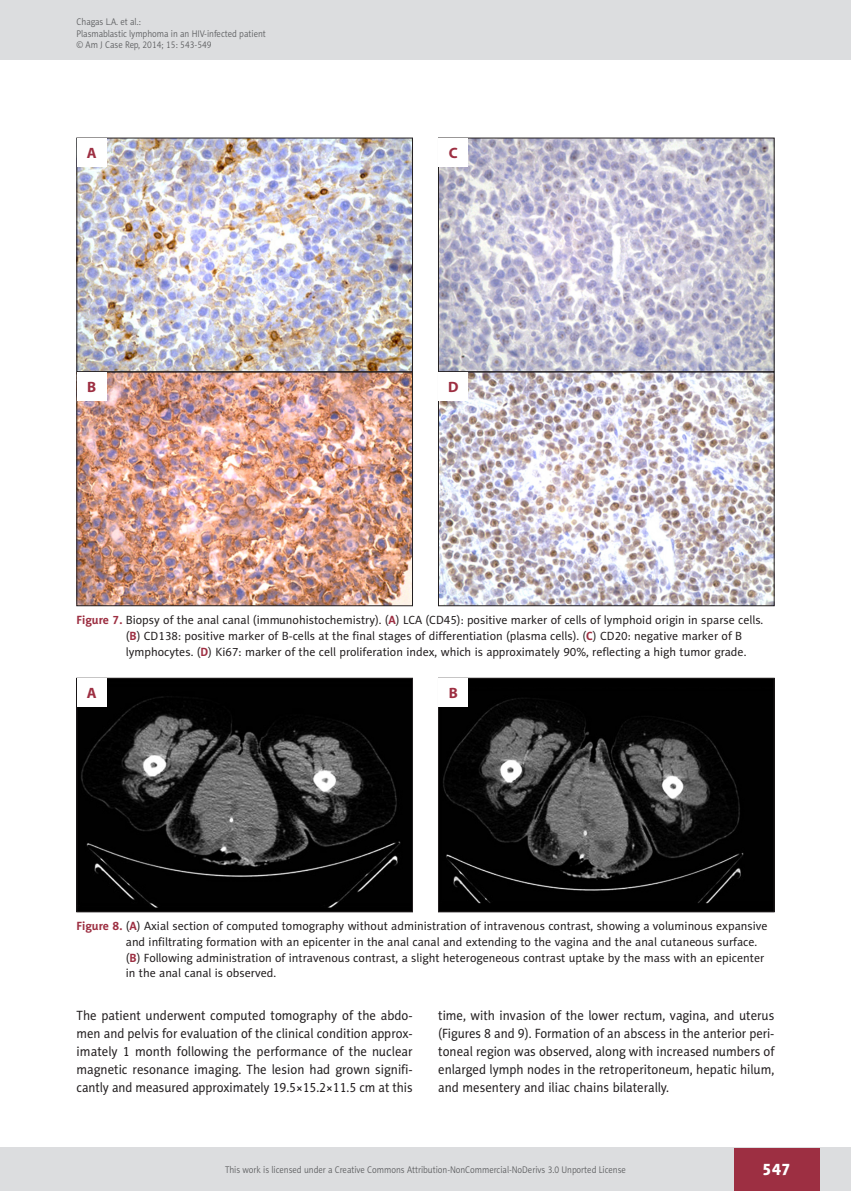
<style>
.page{position:relative;width:851px;height:1191px;background:#fff}
.page>*{position:absolute;margin:0;border:0;box-sizing:border-box;transform-origin:0 0}
.t1{font:16.5px "Naomi Sans EFN Heavy";color:#fff}
.t2{font:700 15px "Myriad Pro";color:#9d2f42}
.AJCR_Body{font:13.5px/18px "Naomi Sans EFN";color:#231f20;text-align:justify;scale:.95 1}
.AJCR_Rycina_tytul{font:12px/15.8px "Naomi Sans EFN";color:#231f20}
.t3{font:9.75px/11.2px "Naomi Sans EFN Light";color:#57585a;scale:.9 1}
.s1{font-weight:700;color:#9d2f42}
</style>
<div class="page">
<img style="left:79px;top:140px;width:331px;height:464px">
<div style="left:77px;top:138px;width:335px;height:234px;border:1px solid #231f20"></div>
<div style="left:77px;top:138px;width:29px;height:28px;background:#fff"></div>
<img style="left:79px;top:680px;width:331px;height:230px">
<div style="left:77px;top:678px;width:335px;height:234px;border:1px solid #231f20"></div>
<div style="left:77px;top:678px;width:29px;height:28px;background:#fff"></div>
<img style="left:440px;top:680px;width:332px;height:230px">
<div style="left:438px;top:678px;width:336px;height:234px;border:1px solid #231f20"></div>
<div style="left:438px;top:678px;width:30px;height:28px;background:#fff"></div>
<img style="left:440px;top:140px;width:332px;height:464px">
<div style="left:438px;top:138px;width:336px;height:234px;border:1px solid #231f20"></div>
<div style="left:438px;top:138px;width:30px;height:28px;background:#fff"></div>
<div style="left:438px;top:372px;width:336px;height:234px;border:1px solid #231f20"></div>
<div style="left:438px;top:372px;width:30px;height:28px;background:#fff"></div>
<div style="left:77px;top:372px;width:335px;height:234px;border:1px solid #231f20"></div>
<div style="left:77px;top:372px;width:29px;height:28px;background:#fff"></div>
<div style="left:0;top:1148px;width:850px;height:43px;background:#dcdddf"></div>
<div style="left:733px;top:1147px;width:86px;height:43px;background:#9d2f42"></div>
<div style="left:0;top:0;width:850px;height:60px;background:#dcdddf"></div>
<p class="t3" style="left:77px;top:16px;width:212px">Chagas L.A. et al.:<br>Plasmablastic lymphoma in an HIV-infected patient © Am J Case Rep, 2014; 15: 543-549</p>
<p class="t2" style="left:87px;top:143px;width:11px">A</p>
<p class="t2" style="left:449px;top:143px;width:10px">C</p>
<p class="t2" style="left:87px;top:377px;width:11px">B</p>
<p class="t2" style="left:448px;top:377px;width:12px">D</p>
<p class="AJCR_Rycina_tytul" style="left:126px;top:612px;width:639px;text-indent:-49px"><span class="s1">Figure 7.</span> Biopsy of the anal canal (immunohistochemistry). (<span class="s1">A</span>) LCA (CD45): positive marker of cells of lymphoid origin in sparse cells. (<span class="s1">B</span>) CD138: positive marker of B-cells at the final stages of differentiation (plasma cells). (<span class="s1">C</span>) CD20: negative marker of B lymphocytes. (<span class="s1">D</span>) Ki67: marker of the cell proliferation index, which is approximately 90%, reflecting a high tumor grade.</p>
<p class="t2" style="left:87px;top:683px;width:11px">A</p>
<p class="t2" style="left:449px;top:683px;width:11px">B</p>
<p class="AJCR_Rycina_tytul" style="left:126px;top:918px;width:643px;text-indent:-49px"><span class="s1">Figure 8.</span> (<span class="s1">A</span>) Axial section of computed tomography without administration of intravenous contrast, showing a voluminous expansive and infiltrating formation with an epicenter in the anal canal and extending to the vagina and the anal cutaneous surface. (<span class="s1">B</span>) Following administration of intravenous contrast, a slight heterogeneous contrast uptake by the mass with an epicenter in the anal canal is observed.</p>
<p class="AJCR_Body" style="left:77px;top:1006px;width:355px">The patient underwent computed tomography of the abdo&shy;men and pelvis for evaluation of the clinical condition approx&shy;imately 1 month following the performance of the nuclear magnetic resonance imaging. The lesion had grown signifi&shy;cantly and measured approximately 19.5×15.2×11.5 cm at this</p>
<p class="AJCR_Body" style="left:438px;top:1006px;width:355px">time, with invasion of the lower rectum, vagina, and uterus (Figures 8 and 9). Formation of an abscess in the anterior peri&shy;toneal region was observed, along with increased numbers of enlarged lymph nodes in the retroperitoneum, hepatic hilum, and mesentery and iliac chains bilaterally.</p>
<p class="t3" style="left:225px;top:1164px;width:447px">This work is licensed under a Creative Commons Attribution-NonCommercial-NoDerivs 3.0 Unported License</p>
<h1 class="t1" style="left:762px;top:1159px;width:30px">547</h1>
</div>
